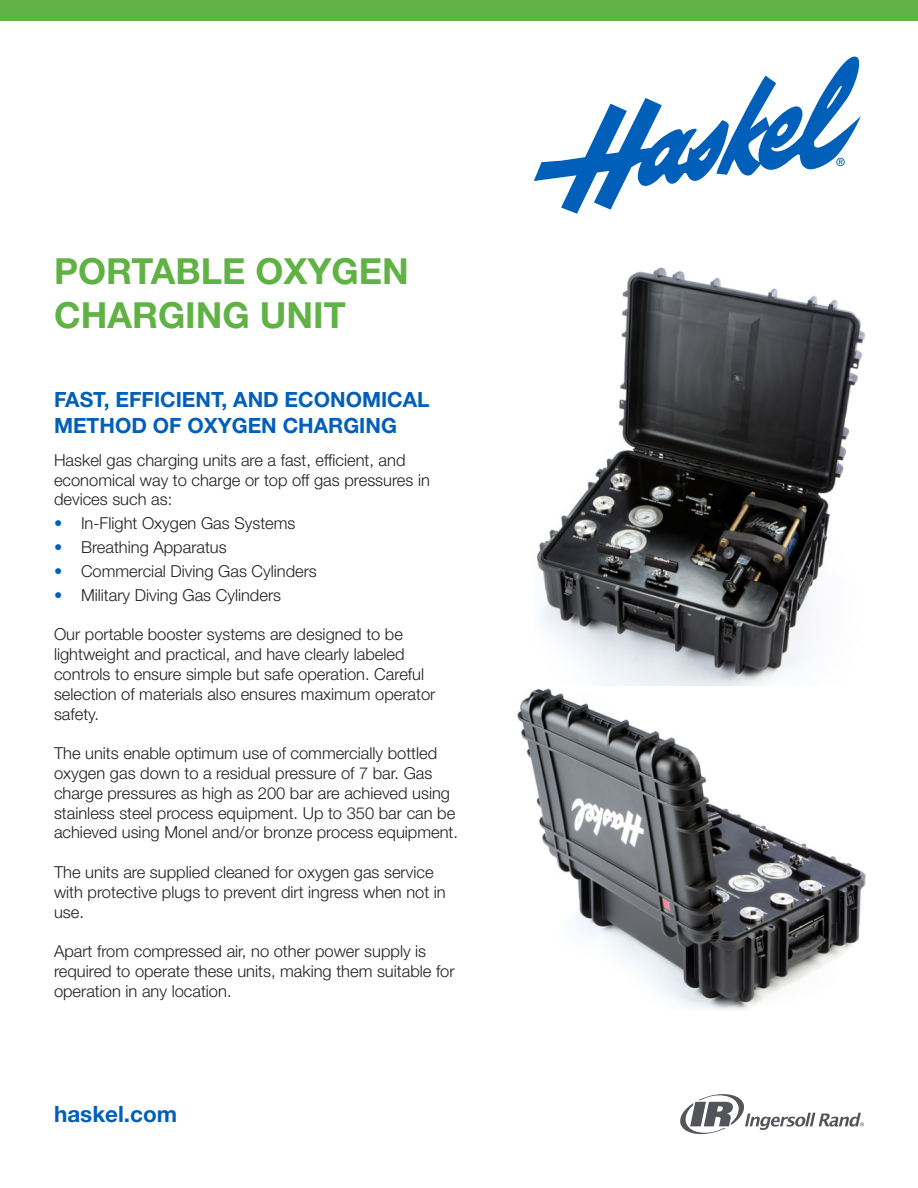
<style>
.page{position:relative;width:918px;height:1188px;background:#fff}
.page>*{position:absolute;margin:0;border:0;box-sizing:border-box;transform-origin:0 0}
.t1{font:700 36px/43.2px "Helvetica Neue LT Std";color:#60b245}
.Subhead{font:700 22.5px "Helvetica Neue LT Std";color:#005fb9}
.Subhead-2{font:700 21px/25.2px "Helvetica Neue LT Std";color:#005fb9}
.Body{font:300 16.5px/19.8px "Helvetica Neue LT Std";color:#231f20}
.s1{color:#005fb9}
</style>
<div class="page">
<div style="left:0;top:0;width:918px;height:21px;background:#60b346"></div>
<svg style="left:534px;top:56px;width:327px;height:158px"></svg>
<svg style="left:680px;top:1094px;width:184px;height:40px"></svg>
<img style="left:536px;top:267px;width:328px;height:418px">
<img style="left:517px;top:688px;width:348px;height:322px">
<p class="t1" style="left:54px;top:249px;width:356px">PORTABLE OXYGEN<br>CHARGING UNIT</p>
<p class="Subhead-2" style="left:54px;top:387px;width:377px">FAST, EFFICIENT, AND ECONOMICAL<br>METHOD OF OXYGEN CHARGING</p>
<p class="Body" style="left:54px;top:450px;width:377px">Haskel gas charging units are a fast, efficient, and economical way to charge or top off gas pressures in devices such as:</p>
<p class="Body" style="left:54px;top:513px;width:243px"><span class="s1">•</span> In-Flight Oxygen Gas Systems</p>
<p class="Body" style="left:54px;top:537px;width:174px"><span class="s1">•</span> Breathing Apparatus</p>
<p class="Body" style="left:54px;top:561px;width:264px"><span class="s1">•</span> Commercial Diving Gas Cylinders</p>
<p class="Body" style="left:54px;top:585px;width:229px"><span class="s1">•</span> Military Diving Gas Cylinders</p>
<p class="Body" style="left:54px;top:624px;width:383px">Our portable booster systems are designed to be lightweight and practical, and have clearly labeled controls to ensure simple but safe operation. Careful selection of materials also ensures maximum operator safety.</p>
<p class="Body" style="left:54px;top:743px;width:406px">The units enable optimum use of commercially bottled oxygen gas down to a residual pressure of 7 bar. Gas charge pressures as high as 200 bar are achieved using stainless steel process equipment. Up to 350 bar can be achieved using Monel and/or bronze process equipment.</p>
<p class="Body" style="left:54px;top:862px;width:393px">The units are supplied cleaned for oxygen gas service with protective plugs to prevent dirt ingress when not in use.</p>
<p class="Body" style="left:54px;top:941px;width:402px">Apart from compressed air, no other power supply is required to operate these units, making them suitable for operation in any location.</p>
<p class="Subhead" style="left:54px;top:1100px;width:125px">haskel.com</p>
</div>
